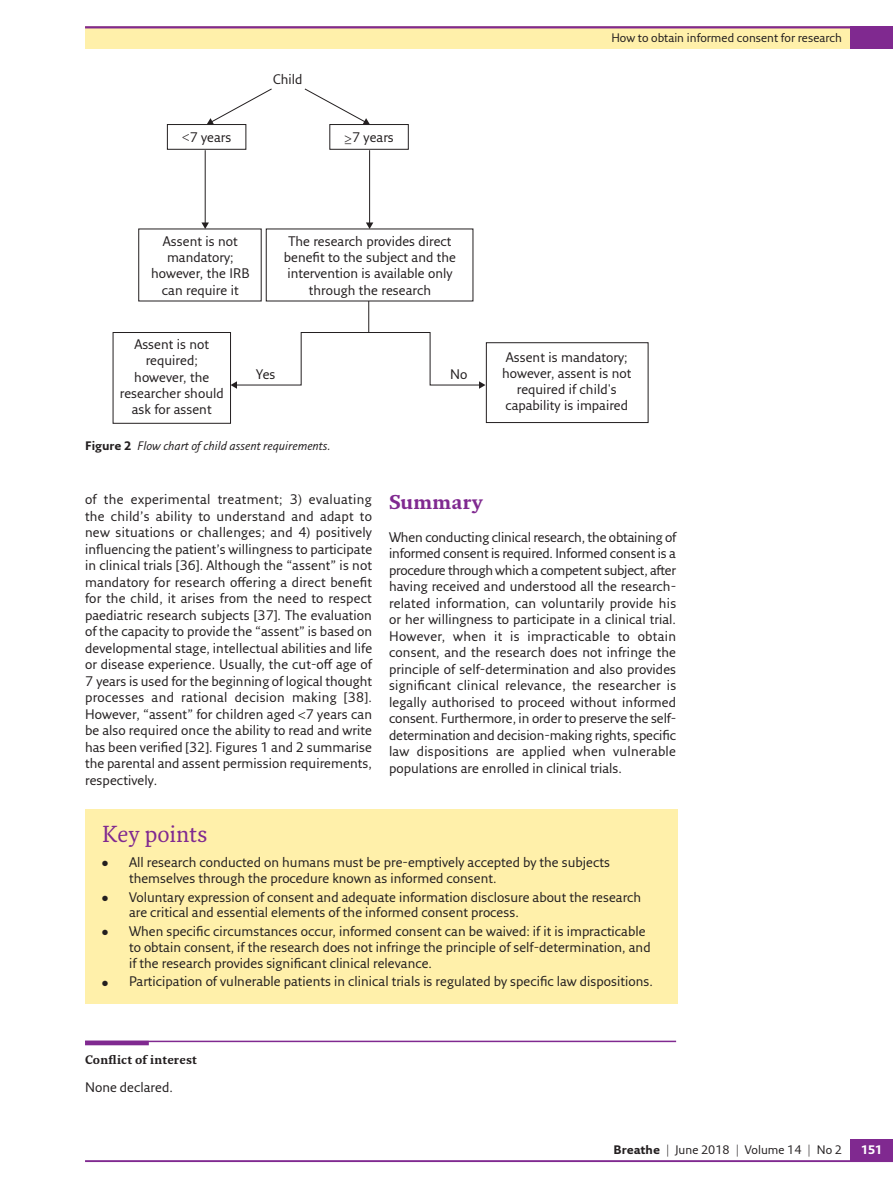
<style>
.page{position:relative;width:893px;height:1191px;background:#fff}
.page>*{position:absolute;margin:0;border:0;box-sizing:border-box;transform-origin:0 0}
.t1{font:22.5px "Fresco Std";color:#802990}
.t2{font:700 19.5px "Fresco Std";letter-spacing:.01em;color:#802990}
.t3{font:13.5px/16.5px "Fresco Sans Pro";color:#231f20;text-align:center}
.t4{font:12px "Fresco Sans Pro";color:#231f20}
.t5{font:italic 12px "Fresco Sans Pro";color:#231f20}
.t6{font:700 12px "Fresco Std";letter-spacing:.01em;color:#231f20}
.t7{font:700 12px "Fresco Sans Pro";color:#fff}
.s1{font-weight:700;font-style:normal}
.s2{font-weight:700}
</style>
<div class="page">
<hr style="left:85px;top:1160px;width:808px;height:2px;background:#802990">
<div style="left:850px;top:1138px;width:43px;height:23px;background:#802990"></div>
<div style="left:85px;top:26px;width:808px;height:23px;background:#fff0aa"></div>
<hr style="left:85px;top:26px;width:808px;height:2px;background:#802990">
<div style="left:850px;top:26px;width:43px;height:23px;background:#802990"></div>
<hr style="left:85px;top:1040px;width:591px;height:2px;background:#802990">
<div style="left:85px;top:1040px;width:64px;height:5px;background:#802990"></div>
<div style="left:85px;top:808px;width:592px;height:195px;background:#fff0aa"></div>
<div style="left:113px;top:332px;width:118px;height:92px;border:1px solid #231f20"></div>
<div style="left:138px;top:229px;width:124px;height:72px;border:1px solid #231f20"></div>
<svg style="left:204px;top:150px;width:444px;height:273px"></svg>
<svg style="left:201px;top:222px;width:8px;height:7px"></svg>
<hr style="left:369px;top:150px;width:1px;height:74px;background:#231f20">
<svg style="left:366px;top:222px;width:7px;height:7px"></svg>
<div style="left:329px;top:124px;width:80px;height:26px;border:1px solid #231f20"></div>
<svg style="left:167px;top:88px;width:105px;height:62px"></svg>
<svg style="left:304px;top:88px;width:66px;height:37px"></svg>
<svg style="left:231px;top:332px;width:254px;height:57px"></svg>
<hr style="left:368px;top:301px;width:1px;height:31px;background:#231f20">
<p class="t3" style="left:182px;top:129px;width:51px">&lt;7 years</p>
<p class="t3" style="left:273px;top:71px;width:31px">Child</p>
<p class="t3" style="left:344px;top:129px;width:51px">≥7 years</p>
<p class="t3" style="left:151px;top:233px;width:100px">Assent is not mandatory; however, the IRB can require it</p>
<p class="t3" style="left:284px;top:233px;width:174px">The research provides direct benefit to the subject and the intervention is available only through the research</p>
<p class="t3" style="left:120px;top:336px;width:105px">Assent is not required; however, the researcher should ask for assent</p>
<p class="t3" style="left:256px;top:366px;width:21px">Yes</p>
<p class="t3" style="left:450px;top:366px;width:19px">No</p>
<p class="t5" style="left:85px;top:438px;width:247px"><span class="s1">Figure 2</span> Flow chart of child assent requirements.</p>
<p class="t4" style="left:611px;top:30px;width:232px">How to obtain informed consent for research</p>
<p class="t3" style="left:502px;top:349px;width:131px">Assent is mandatory; however, assent is not required if child's capability is impaired</p>
<p class="t3" style="left:85px;top:491px;width:289px;text-align:justify">of the experimental treatment; 3) evaluating the child’s ability to understand and adapt to new situations or challenges; and 4) positively influencing the patient’s willingness to participate in clinical trials [36]. Although the “assent” is not mandatory for research offering a direct benefit for the child, it arises from the need to respect paediatric research subjects [37]. The evaluation of the capacity to provide the “assent” is based on developmental stage, intellectual abilities and life or disease experience. Usually, the cut-off age of 7 years is used for the beginning of logical thought processes and rational decision making [38].<br>However, “assent” for children aged 7 years can be also required once the ability to read and write has been verified [32]. Figures 1 and 2 summarise the parental and assent permission requirements, respectively.</p>
<h2 class="t2" style="left:389px;top:489px;width:95px">Summary</h2>
<p class="t3" style="left:389px;top:528px;width:289px;text-align:justify">When conducting clinical research, the obtaining of informed consent is required. Informed consent is a procedure through which a competent subject, after having received and understood all the research&shy;related information, can voluntarily provide his or her willingness to participate in a clinical trial.<br>However, when it is impracticable to obtain consent, and the research does not infringe the principle of self-determination and also provides significant clinical relevance, the researcher is legally authorised to proceed without informed consent. Furthermore, in order to preserve the self&shy;determination and decision-making rights, specific law dispositions are applied when vulnerable populations are enrolled in clinical trials.</p>
<h1 class="t1" style="left:102px;top:820px;width:107px">Key points</h1>
<p class="t3" style="left:129px;top:854px;width:482px;line-height:15.8px;text-align:left;text-indent:-27px">● All research conducted on humans must be pre-emptively accepted by the subjects themselves through the procedure known as informed consent.</p>
<p class="t3" style="left:129px;top:888px;width:514px;line-height:15.8px;text-align:left;text-indent:-27px">● Voluntary expression of consent and adequate information disclosure about the research are critical and essential elements of the informed consent process.</p>
<p class="t3" style="left:129px;top:923px;width:523px;line-height:15.8px;text-align:left;text-indent:-27px">● When specific circumstances occur, informed consent can be waived: if it is impracticable to obtain consent, if the research does not infringe the principle of self-determination, and if the research provides significant clinical relevance.</p>
<p class="t3" style="left:102px;top:973px;width:552px">● Participation of vulnerable patients in clinical trials is regulated by specific law dispositions.</p>
<p class="t6" style="left:85px;top:1052px;width:113px">Conflict of interest</p>
<p class="t3" style="left:85px;top:1079px;width:89px">None declared.</p>
<p class="t4" style="left:614px;top:1142px;width:230px"><span class="s2">Breathe</span> | June 2018 | Volume 14 | No 2</p>
<p class="t7" style="left:861px;top:1142px;width:23px">151</p>
</div>
